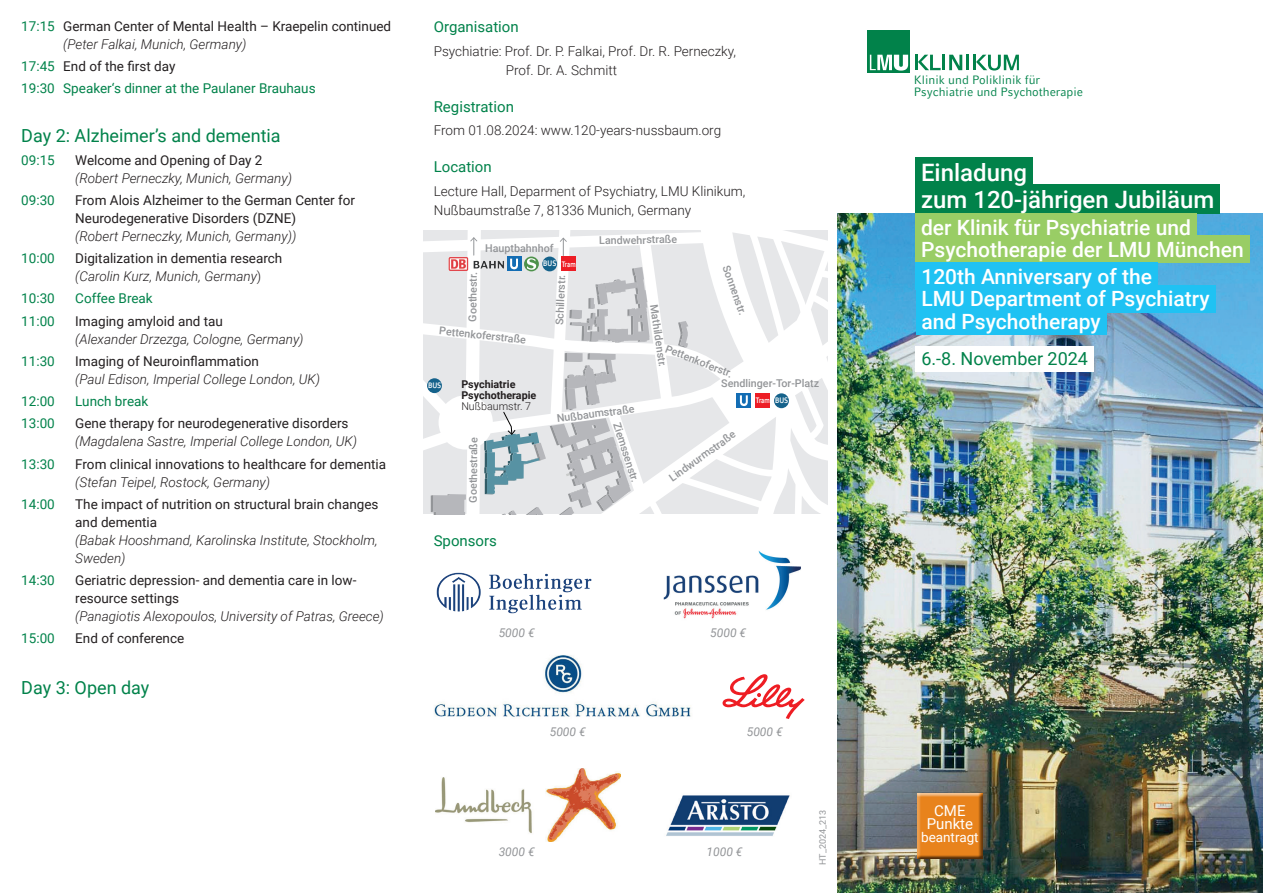
<style>
.page{position:relative;width:1263px;height:893px;background:#fff}
.page>*{position:absolute;margin:0;border:0;box-sizing:border-box;transform-origin:0 0}
.t1{font:500 24px/27px "Roboto";color:#fff}
.t2{font:500 21px/22.5px "Roboto";color:#fff}
.t3{font:18px "Roboto";color:#01824a}
.t4{font:15px "Roboto";color:#01824a}
.t5{font:15px/13px "Roboto";color:#fff;text-align:center}
.t6{font:13.5px/18px "Roboto";color:#231f20}
.t7{font:italic 300 13.5px/18px "Roboto";color:#231f20}
.t8{font:300 13.5px/19.5px "Roboto";color:#231f20}
.t9{font:13.5px/22.2px "Roboto";color:#01824a}
.t10{font:13.5px "Roboto";color:#fff}
.t11{font:12px/12px "LMU Compatil Fact";color:#01824a}
.t12{font:italic 12px "Roboto";color:#939598}
.t13{font:500 10.8px "Roboto";color:#939598}
.t14{font:700 10.8px/10.8px "Roboto";color:#231f20}
.t15{font:300 10.8px "Roboto";color:#231f20}
.t16{font:9px "Roboto";color:#939598}
.t17{font:700 8.4px "Corbel";color:#fff;scale:.75 1}
.t18{font:700 8.4px "Corbel";color:#fff;scale:.81 1}
.s1{color:#01824a}
.s2{font-weight:300;font-style:italic}
.s3{color:#231f20}
.s4{font-weight:300}
</style>
<div class="page">
<img style="left:434px;top:655px;width:257px;height:62px">
<svg style="left:423px;top:231px;width:404px;height:283px;fill:#e6e7e9"></svg>
<svg style="left:431px;top:494px;width:35px;height:20px"></svg>
<svg style="left:569px;top:267px;width:80px;height:76px"></svg>
<svg style="left:678px;top:321px;width:10px;height:27px"></svg>
<div style="left:507px;top:257px;width:14px;height:14px;background:#136db4"></div>
<svg style="left:510px;top:259px;width:8px;height:10px"></svg>
<div style="left:524px;top:257px;width:15px;height:14px;background:#4e924b;border-radius:50%"></div>
<svg style="left:527px;top:258px;width:9px;height:12px"></svg>
<img style="left:449px;top:256px;width:55px;height:16px">
<div style="left:542px;top:257px;width:15px;height:14px;background:#15628b;border-radius:50%"></div>
<div style="left:774px;top:393px;width:15px;height:15px;background:#15628b;border-radius:50%"></div>
<div style="left:427px;top:378px;width:15px;height:15px;background:#15628b;border-radius:50%"></div>
<div style="left:562px;top:257px;width:14px;height:14px;background:#ed1d25"></div>
<div style="left:737px;top:393px;width:14px;height:15px;background:#136db4"></div>
<svg style="left:740px;top:395px;width:8px;height:11px"></svg>
<div style="left:756px;top:393px;width:14px;height:15px;background:#ed1d25"></div>
<svg style="left:470px;top:237px;width:7px;height:18px"></svg>
<svg style="left:560px;top:237px;width:7px;height:19px"></svg>
<svg style="left:484px;top:353px;width:147px;height:162px"></svg>
<img style="left:838px;top:213px;width:425px;height:680px">
<hr style="left:973px;top:55px;width:3px;height:15px;background:#01824a">
<svg style="left:976px;top:55px;width:43px;height:16px"></svg>
<hr style="left:966px;top:55px;width:3px;height:15px;background:#01824a">
<svg style="left:949px;top:55px;width:13px;height:15px"></svg>
<hr style="left:942px;top:55px;width:3px;height:15px;background:#01824a">
<hr style="left:915px;top:55px;width:3px;height:15px;background:#01824a">
<svg style="left:918px;top:55px;width:22px;height:15px"></svg>
<div style="left:867px;top:30px;width:43px;height:42px;background:#01824a"></div>
<svg style="left:870px;top:55px;width:38px;height:16px"></svg>
<div style="left:915px;top:157px;width:118px;height:29px;background:#01824a"></div>
<div style="left:915px;top:184px;width:305px;height:29px;background:#01824a"></div>
<div style="left:915px;top:213px;width:282px;height:27px;background:#99cd65"></div>
<div style="left:915px;top:236px;width:334px;height:27px;background:#99cd65"></div>
<img style="left:663px;top:551px;width:138px;height:68px">
<div style="left:915px;top:792px;width:68px;height:67px;background:#231f20;opacity:.75"></div>
<img style="left:436px;top:572px;width:156px;height:41px">
<img style="left:436px;top:768px;width:185px;height:74px">
<svg style="left:722px;top:674px;width:83px;height:45px"></svg>
<div style="left:916px;top:262px;width:242px;height:28px;background:#1fc2f3"></div>
<div style="left:916px;top:285px;width:299px;height:27px;background:#1fc2f3"></div>
<div style="left:916px;top:307px;width:190px;height:28px;background:#1fc2f3"></div>
<div style="left:916px;top:346px;width:178px;height:25px;background:#fff"></div>
<img style="left:666px;top:795px;width:124px;height:41px">
<p class="t6" style="left:63px;top:17px;width:329px;text-indent:-42px"><span class="s1">17:15</span> German Center of Mental Health – Kraepelin continued <span class="s2">(Peter Falkai, Munich, Germany)</span></p>
<p class="t9" style="left:21px;top:55px;width:296px">17:45 <span class="s3">End of the first day<br></span>19:30 Speaker‘s dinner at the Paulaner Brauhaus</p>
<h3 class="t3" style="left:21px;top:123px;width:261px">Day 2: Alzheimer’s and dementia</h3>
<p class="t9" style="left:21px;top:148px;width:35px">09:15</p>
<p class="t6" style="left:75px;top:150px;width:189px">Welcome and Opening of Day 2</p>
<p class="t7" style="left:75px;top:168px;width:218px">(Robert Perneczky, Munich, Germany)</p>
<p class="t9" style="left:21px;top:188px;width:35px">09:30</p>
<p class="t6" style="left:75px;top:191px;width:281px">From Alois Alzheimer to the German Center for<br>Neurodegenerative Disorders (DZNE)</p>
<p class="t7" style="left:75px;top:227px;width:223px">(Robert Perneczky, Munich, Germany))</p>
<p class="t9" style="left:21px;top:247px;width:35px">10:00</p>
<p class="t6" style="left:75px;top:249px;width:209px">Digitalization in dementia research <span class="s2">(Carolin Kurz, Munich, Germany</span><span class="s4">)</span></p>
<p class="t9" style="left:21px;top:287px;width:35px">10:30</p>
<p class="t9" style="left:75px;top:287px;width:79px">Coffee Break</p>
<p class="t9" style="left:21px;top:309px;width:35px">11:00</p>
<p class="t6" style="left:75px;top:311px;width:149px">Imaging amyloid and tau</p>
<p class="t7" style="left:75px;top:329px;width:230px">(Alexander Drzezga, Cologne, Germany)</p>
<p class="t9" style="left:21px;top:349px;width:35px">11:30</p>
<p class="t6" style="left:75px;top:352px;width:185px">Imaging of Neuroinflammation</p>
<p class="t7" style="left:75px;top:370px;width:246px">(Paul Edison, Imperial College London, UK)</p>
<p class="t9" style="left:21px;top:390px;width:35px">12:00</p>
<p class="t9" style="left:75px;top:390px;width:75px">Lunch break</p>
<p class="t9" style="left:21px;top:412px;width:35px">13:00</p>
<p class="t6" style="left:75px;top:414px;width:275px">Gene therapy for neurodegenerative disorders</p>
<p class="t7" style="left:75px;top:432px;width:283px">(Magdalena Sastre, Imperial College London, UK)</p>
<p class="t9" style="left:21px;top:452px;width:35px">13:30</p>
<p class="t6" style="left:75px;top:454px;width:312px">From clinical innovations to healthcare for dementia</p>
<p class="t7" style="left:75px;top:472px;width:196px">(Stefan Teipel, Rostock, Germany)</p>
<p class="t9" style="left:21px;top:492px;width:35px">14:00</p>
<p class="t6" style="left:75px;top:495px;width:305px">The impact of nutrition on structural brain changes and dementia</p>
<p class="t7" style="left:75px;top:531px;width:304px">(Babak Hooshmand, Karolinska Institute, Stockholm,<br>Sweden)</p>
<p class="t9" style="left:21px;top:569px;width:35px">14:30</p>
<p class="t6" style="left:75px;top:571px;width:283px">Geriatric depression- and dementia care in low&shy;resource settings</p>
<p class="t7" style="left:75px;top:607px;width:310px">(Panagiotis Alexopoulos, University of Patras, Greece)</p>
<p class="t9" style="left:21px;top:627px;width:35px">15:00</p>
<p class="t6" style="left:75px;top:629px;width:110px">End of conference</p>
<h3 class="t3" style="left:21px;top:675px;width:130px">Day 3: Open day</h3>
<p class="t4" style="left:434px;top:16px;width:87px">Organisation</p>
<p class="t8" style="left:506px;top:41px;width:232px;text-indent:-72px">Psychiatrie: Prof. Dr. P. Falkai, Prof. Dr. R. Perneczky,<br>Prof. Dr. A. Schmitt</p>
<p class="t4" style="left:434px;top:96px;width:82px">Registration</p>
<p class="t8" style="left:434px;top:120px;width:289px">From 01.08.2024: www.120-years-nussbaum.org</p>
<p class="t4" style="left:434px;top:156px;width:60px">Location</p>
<p class="t8" style="left:434px;top:181px;width:313px">Lecture Hall, Deparment of Psychiatry, LMU Klinikum,<br>Nußbaumstraße 7, 81336 Munich, Germany</p>
<p class="t13" style="left:485px;top:241px;width:70px">Hauptbahnhof</p>
<p class="t13" style="left:599px;top:233px;width:79px;rotate:-1deg">Landwehrstraße</p>
<p class="t18" style="left:543px;top:258px;width:18px">BUS</p>
<p class="t17" style="left:562px;top:259px;width:20px">Tram</p>
<p class="t13" style="left:465px;top:321px;width:51px;rotate:-89deg">Goethestr.</p>
<p class="t13" style="left:552px;top:325px;width:52px;rotate:-88deg">Schillerstr.</p>
<p class="t13" style="left:440px;top:323px;width:89px;rotate:6deg">Pettenkoferstraße</p>
<p class="t14" style="left:461px;top:378px;width:77px">Psychiatrie<br>Psychotherapie</p>
<p class="t15" style="left:461px;top:398px;width:71px">Nußbaumstr. 7</p>
<p class="t13" style="left:556px;top:411px;width:80px;rotate:-7deg">Nußbaumstraße</p>
<p class="t13" style="left:624px;top:420px;width:64px;rotate:72deg">Ziemssenstr.</p>
<p class="t13" style="left:465px;top:502px;width:67px;rotate:-89deg">Goethestraße</p>
<p class="t4" style="left:434px;top:530px;width:65px">Sponsors</p>
<p class="t13" style="left:733px;top:263px;width:53px;rotate:70deg">Sonnenstr.</p>
<p class="t13" style="left:668px;top:341px;width:73px;rotate:21deg">Pettenkoferstr.</p>
<p class="t13" style="left:662px;top:303px;width:64px;rotate:82deg">Mathildenstr.</p>
<p class="t13" style="left:721px;top:376px;width:100px">Sendlinger-Tor-Platz</p>
<p class="t13" style="left:666px;top:472px;width:80px;rotate:-35deg">Lindwurmstraße</p>
<p class="t18" style="left:775px;top:395px;width:18px">BUS</p>
<p class="t17" style="left:756px;top:395px;width:20px">Tram</p>
<p class="t12" style="left:499px;top:624px;width:37px">5000 €</p>
<p class="t12" style="left:710px;top:624px;width:37px">5000 €</p>
<p class="t12" style="left:550px;top:723px;width:37px">5000 €</p>
<p class="t12" style="left:747px;top:723px;width:37px">5000 €</p>
<p class="t12" style="left:499px;top:843px;width:37px">3000 €</p>
<p class="t12" style="left:707px;top:843px;width:37px">1000 €</p>
<p class="t16" style="left:816px;top:865px;width:57px;rotate:-90deg">HT_2024_213</p>
<p class="t11" style="left:914px;top:74px;width:171px">Klinik und Poliklinik für<br>Psychiatrie und Psychotherapie</p>
<h1 class="t1" style="left:921px;top:158px;width:295px">Einladung<br>zum 120-jährigen Jubiläum</h1>
<h2 class="t2" style="left:921px;top:215px;width:324px">der Klinik für Psychiatrie und<br>Psychotherapie der LMU München</h2>
<h2 class="t2" style="left:921px;top:264px;width:290px">120th Anniversary of the<br>LMU Department of Psychiatry and Psychotherapy</h2>
<h3 class="t3" style="left:921px;top:346px;width:168px">6.-8. November 2024</h3>
<p class="t5" style="left:927px;top:803px;width:48px">CME<br>Punkte</p>
<p class="t10" style="left:921px;top:828px;width:59px">beantragt</p>
</div>
